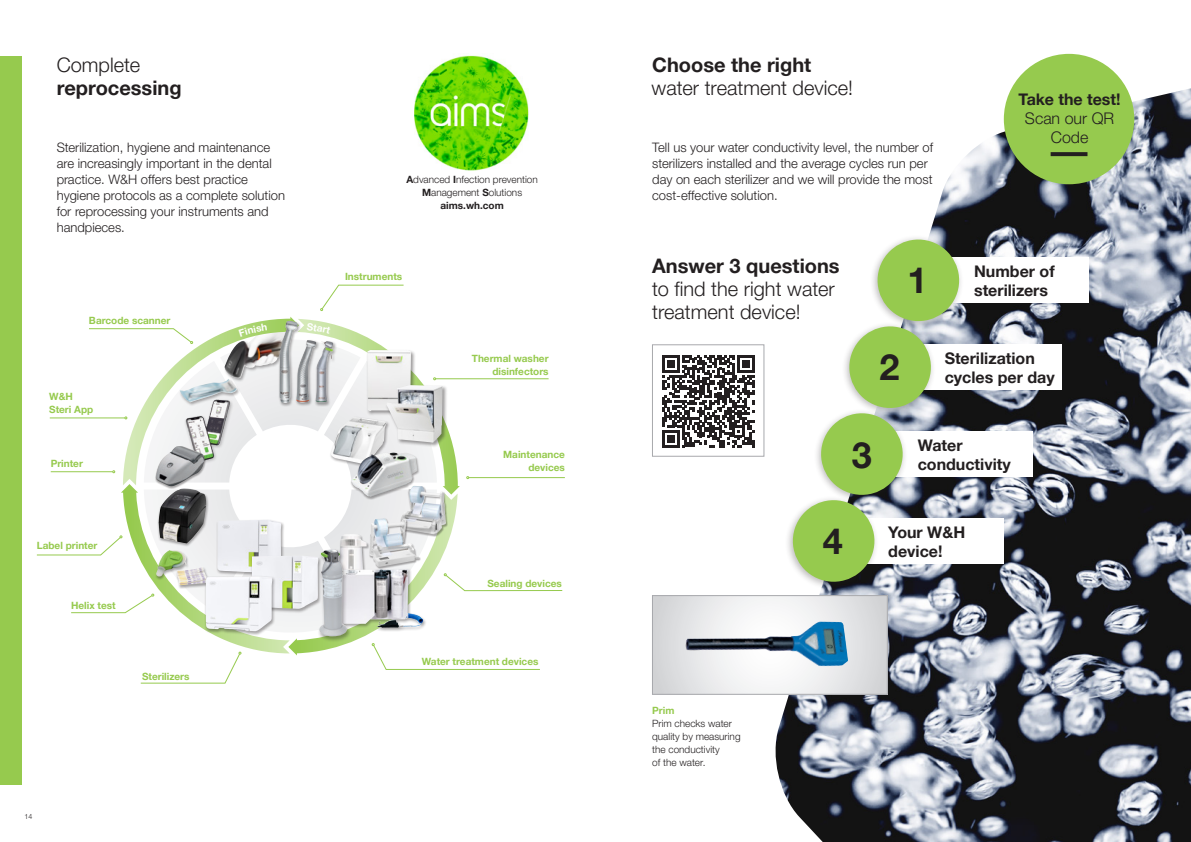
<style>
.page{position:relative;width:1191px;height:842px;background:#fff}
.page>*{position:absolute;margin:0;border:0;box-sizing:border-box;transform-origin:0 0}
.t1{font:700 36px "Helvetica Neue World 75";color:#231f20}
.t2{font:20px/23px "Helvetica Neue World 45 Lt";color:#231f20}
.t3{font:700 20px "Helvetica Neue World 75";color:#231f20}
.t4{font:700 16px/19px "Helvetica Neue World 75";color:#231f20}
.t5{font:16px/19px "Helvetica Neue World 45 Lt";color:#231f20;text-align:center}
.t6{font:13px/16px "Helvetica Neue World 45 Lt";color:#231f20}
.t7{font:700 10px/13px "Helvetica Neue World 75";color:#96ca4e;text-align:right}
.t8{font:10px/13px "Helvetica Neue World 45 Lt";color:#231f20;text-align:center}
.t9{font:700 10px "Helvetica Neue World 75";color:#231f20}
.t10{font:7px "Helvetica Neue World 45 Lt";color:#231f20}
.s1{font-family:"Helvetica Neue World 75";font-weight:700}
</style>
<div class="page">
<img style="left:774px;top:88px;width:417px;height:754px">
<div style="left:0;top:57px;width:21px;height:728px;background:#96ca4e"></div>
<img style="left:414px;top:55px;width:115px;height:115px">
<div style="left:1003px;top:54px;width:131px;height:130px;background:#96ca4e;border-radius:50%"></div>
<svg style="left:654px;top:597px;width:231px;height:95px"></svg>
<img style="left:685px;top:622px;width:163px;height:45px">
<div style="left:652px;top:595px;width:235px;height:99px;border:1px solid #a8a9ad"></div>
<hr style="left:469px;top:477px;width:96px;height:1px;background:#96ca4e">
<svg style="left:320px;top:285px;width:84px;height:26px"></svg>
<svg style="left:1050px;top:152px;width:37px;height:4px"></svg>
<div style="left:652px;top:344px;width:112px;height:112px;background:#fff;border:1px solid #a8a9ad"></div>
<div style="left:918px;top:258px;width:171px;height:45px;background:#fff"></div>
<div style="left:891px;top:344px;width:170px;height:46px;background:#fff"></div>
<div style="left:862px;top:431px;width:170px;height:46px;background:#fff"></div>
<div style="left:833px;top:518px;width:170px;height:46px;background:#fff"></div>
<div style="left:784px;top:495px;width:95px;height:95px;background:#231f20;opacity:.3"></div>
<svg style="left:788px;top:235px;width:176px;height:352px"></svg>
<svg style="left:662px;top:355px;width:92px;height:92px"></svg>
<svg style="left:36px;top:317px;width:527px;height:367px"></svg>
<h2 class="t2" style="left:57px;top:54px;width:85px">Complete</h2>
<h2 class="t3" style="left:57px;top:76px;width:126px">reprocessing</h2>
<p class="t6" style="left:57px;top:139px;width:230px">Sterilization, hygiene and maintenance are increasingly important in the dental practice. W&amp;H offers best practice hygiene protocols as a complete solution for reprocessing your instruments and handpieces.</p>
<p class="t7" style="left:89px;top:314px;width:83px">Barcode scanner</p>
<p class="t7" style="left:49px;top:390px;width:45px;text-align:left">W&amp;H<br>Steri App</p>
<p class="t7" style="left:51px;top:456px;width:34px">Printer</p>
<p class="t7" style="left:37px;top:539px;width:62px">Label printer</p>
<p class="t7" style="left:71px;top:599px;width:46px">Helix test</p>
<p class="t7" style="left:142px;top:669px;width:49px">Sterilizers</p>
<p class="t10" style="left:24px;top:812px;width:9px">14</p>
<p class="t8" style="left:406px;top:173px;width:133px"><span class="s1">A</span>dvanced <span class="s1">I</span>nfection prevention<br><span class="s1">M</span>anagement <span class="s1">S</span>olutions</p>
<p class="t9" style="left:440px;top:200px;width:65px">aims.wh.com</p>
<p class="t7" style="left:345px;top:270px;width:59px">Instruments</p>
<p class="t7" style="left:472px;top:352px;width:78px">Thermal washer disinfectors</p>
<p class="t7" style="left:503px;top:448px;width:63px">Maintenance devices</p>
<p class="t7" style="left:487px;top:577px;width:76px">Sealing devices</p>
<p class="t7" style="left:422px;top:655px;width:118px">Water treatment devices</p>
<h2 class="t3" style="left:652px;top:53px;width:160px">Choose the right</h2>
<h2 class="t2" style="left:651px;top:77px;width:203px">water treatment device!</h2>
<p class="t6" style="left:652px;top:139px;width:282px">Tell us your water conductivity level, the number of sterilizers installed and the average cycles run per day on each sterilizer and we will provide the most cost-effective solution.</p>
<p class="t4" style="left:1018px;top:90px;width:104px">Take the test!</p>
<p class="t5" style="left:1025px;top:109px;width:91px">Scan our QR<br>Code</p>
<h2 class="t3" style="left:652px;top:254px;width:189px">Answer 3 questions</h2>
<h2 class="t2" style="left:652px;top:278px;width:184px">to find the right water treatment device!</h2>
<h1 class="t1" style="left:907px;top:260px;width:22px">1</h1>
<p class="t4" style="left:974px;top:262px;width:82px">Number of sterilizers</p>
<h1 class="t1" style="left:879px;top:347px;width:22px">2</h1>
<p class="t4" style="left:944px;top:349px;width:111px">Sterilization cycles per day</p>
<h1 class="t1" style="left:852px;top:434px;width:22px">3</h1>
<p class="t4" style="left:917px;top:436px;width:95px">Water conductivity</p>
<p class="t7" style="left:652px;top:704px;width:24px">Prim</p>
<p class="t8" style="left:652px;top:717px;width:90px;text-align:left">Prim checks water quality by measuring the conductivity<br>of the water.</p>
<h1 class="t1" style="left:823px;top:520px;width:22px">4</h1>
<p class="t4" style="left:888px;top:523px;width:78px">Your W&amp;H device!</p>
</div>
